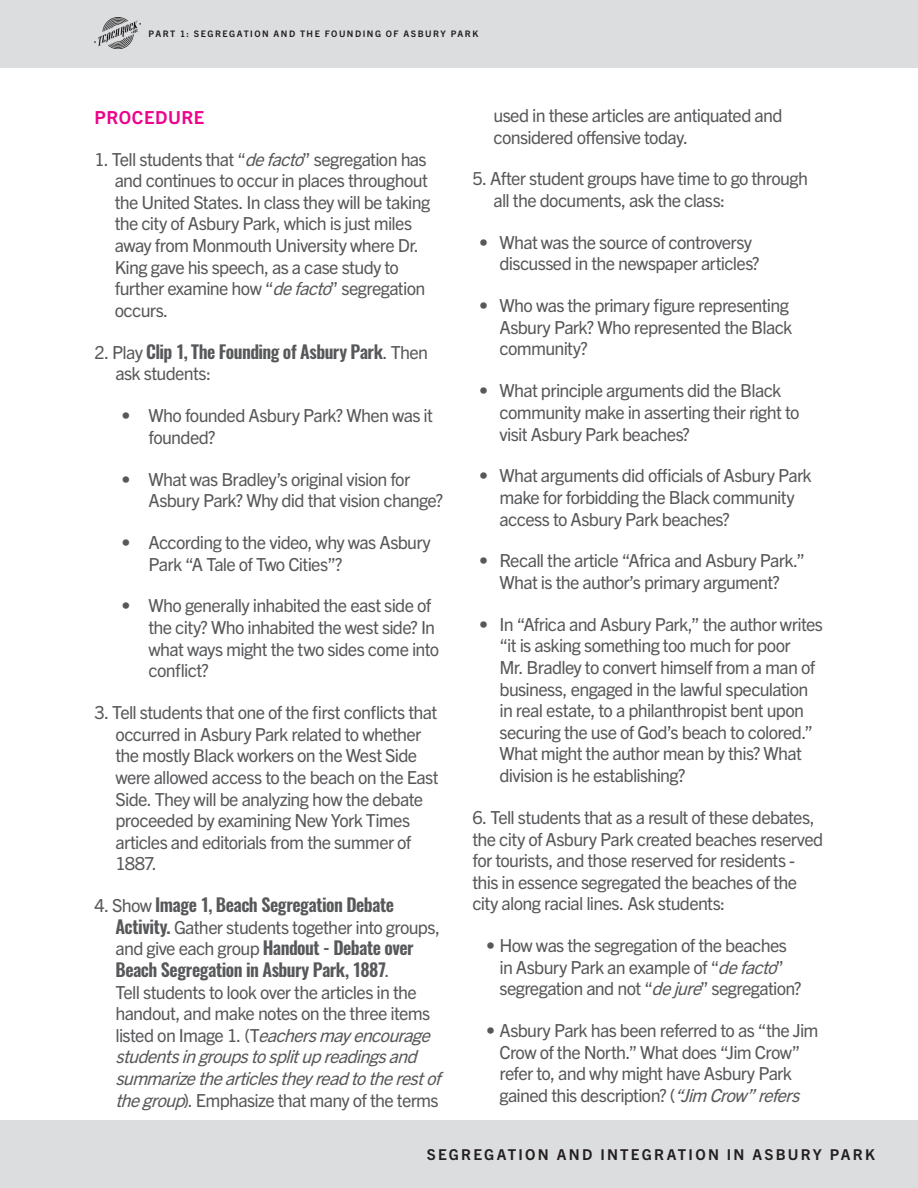
<style>
.page{position:relative;width:918px;height:1188px;background:#fff}
.page>*{position:absolute;margin:0;border:0;box-sizing:border-box;transform-origin:0 0}
.HANGING_NUMBERS{font:18px/21.6px "Trade Gothic Next LT Pro";letter-spacing:-.04em;color:#57585a}
.IMAGE__HANDOUT__CLIP{font:18px/21.6px "Trade Gothic Next LT Pro";letter-spacing:-.035em;color:#57585a}
.HANGING_NUMBERS-2{font:600 18px/21.6px "Oswald";letter-spacing:-.03em;color:#57585a}
.PINK_SECTION_HEADER{font:700 18px "Trade Gothic Next LT Pro";letter-spacing:.03em;color:#ed028c}
.t1{font:700 15px "Trade Gothic Next LT Pro";letter-spacing:.15em;color:#231f20}
.t2{font:700 9px "Trade Gothic Next LT Pro";letter-spacing:.165em;color:#231f20}
.s1{font-style:italic}
.s2{font-family:"Trade Gothic Next LT Pro";font-weight:400}
.s3{font-family:"Oswald";font-weight:600}
</style>
<div class="page">
<div style="left:0;top:0;width:918px;height:68px;background:#dcdddf"></div>
<img style="left:94px;top:18px;width:46px;height:30px">
<div style="left:0;top:1120px;width:918px;height:68px;background:#dcdddf"></div>
<p class="t2" style="left:148px;top:28px;width:331px">PART 1: SEGREGATION AND THE FOUNDING OF ASBURY PARK</p>
<p class="PINK_SECTION_HEADER" style="left:94px;top:105px;width:111px">PROCEDURE</p>
<p class="IMAGE__HANDOUT__CLIP" style="left:115px;top:147px;width:317px;text-indent:-20px">1. Tell students that “<span class="s1">defacto</span>” segregation has and continues to occur in places throughout the United States. In class they will be taking the city of Asbury Park, which is just miles away from Monmouth University where Dr.<br>King gave his speech, as a case study to further examine how “<span class="s1">defacto</span>” segregation occurs.</p>
<p class="HANGING_NUMBERS-2" style="left:116px;top:341px;width:314px;text-indent:-21px"><span class="s2">2. Play</span> Clip 1, The Founding of Asbury Park<span class="s2">. Then ask students:</span></p>
<p class="HANGING_NUMBERS" style="left:148px;top:404px;width:286px;text-indent:-27px">• Who founded Asbury Park? When was it founded?</p>
<p class="HANGING_NUMBERS" style="left:148px;top:467px;width:296px;text-indent:-27px">• What was Bradley’s original vision for<br>Asbury Park? Why did that vision change?</p>
<p class="HANGING_NUMBERS" style="left:148px;top:530px;width:284px;text-indent:-27px">• According to the video, why was Asbury<br>Park “A Tale of Two Cities”?</p>
<p class="HANGING_NUMBERS" style="left:148px;top:594px;width:292px;text-indent:-27px">• Who generally inhabited the east side of the city? Who inhabited the west side? In what ways might the two sides come into conflict?</p>
<p class="HANGING_NUMBERS" style="left:116px;top:701px;width:325px;text-indent:-21px">3. Tell students that one of the first conflicts that occurred in Asbury Park related to whether the mostly Black workers on the West Side were allowed access to the beach on the East Side. They will be analyzing how the debate proceeded by examining New York Times articles and editorials from the summer of 1887.</p>
<p class="HANGING_NUMBERS" style="left:116px;top:894px;width:332px;text-indent:-21px">4. Show <span class="s3">Image 1, Beach Segregation Debate Activity.</span> Gather students together into groups, and give each group <span class="s3">Handout - Debate over Beach Segregation in Asbury Park, 1887</span>.<br>Tell students to look over the articles in the handout, and make notes on the three items<br>l i s t e d o n I m a g e 1 . ( T<span class="s1">eachersmayencourage studentsingroupstosplitupreadingsand summarizethearticlestheyreadtotherestof thegroup</span>). Emphasize that many of the terms</p>
<p class="HANGING_NUMBERS" style="left:494px;top:103px;width:291px">used in these articles are antiquated and considered offensive today.</p>
<p class="HANGING_NUMBERS" style="left:494px;top:167px;width:316px;text-indent:-21px">5. After student groups have time to go through all the documents, ask the class:</p>
<p class="HANGING_NUMBERS" style="left:500px;top:230px;width:262px;text-indent:-20px">• What was the source of controversy discussed in the newspaper articles?</p>
<p class="HANGING_NUMBERS" style="left:500px;top:294px;width:294px;text-indent:-20px">• Who was the primary figure representing<br>Asbury Park? Who represented the Black community?</p>
<p class="HANGING_NUMBERS" style="left:500px;top:379px;width:302px;text-indent:-20px">• What principle arguments did the Black community make in asserting their right to visit Asbury Park beaches?</p>
<p class="HANGING_NUMBERS" style="left:500px;top:464px;width:314px;text-indent:-20px">• What arguments did officials of Asbury Park make for forbidding the Black community access to Asbury Park beaches?</p>
<p class="HANGING_NUMBERS" style="left:479px;top:549px;width:327px;text-align:center">• Recall the article “Africa and Asbury Park.”<br>What is the author’s primary argument?</p>
<p class="HANGING_NUMBERS" style="left:500px;top:612px;width:325px;text-indent:-20px">• In “Africa and Asbury Park,” the author writes “it is asking something too much for poor<br>Mr. Bradley to convert himself from a man of business, engaged in the lawful speculation in real estate, to a philanthropist bent upon securing the use of God’s beach to colored.” What might the author mean by this? What division is he establishing?</p>
<p class="HANGING_NUMBERS" style="left:472px;top:805px;width:352px">6. Tell students that as a result of these debates, the city of Asbury Park created beaches reserved for tourists, and those reserved for residents - this in essence segregated the beaches of the city along racial lines. Ask students:</p>
<p class="HANGING_NUMBERS" style="left:500px;top:934px;width:304px;text-indent:-14px">• How was the segregation of the beaches in Asbury Park an example of “<span class="s1">defacto</span>” segregation and not “<span class="s1">dejure</span>” segregation?</p>
<p class="HANGING_NUMBERS" style="left:500px;top:1019px;width:321px;text-indent:-14px">• Asbury Park has been referred to as “the Jim Crow of the North.” What does “Jim Crow” refer to, and why might have Asbury Park gained this description? (<span class="s1">“Jim Crow”refers</span></p>
<p class="t1" style="left:427px;top:1144px;width:449px">SEGREGATION AND INTEGRATION IN ASBURY PARK</p>
</div>
